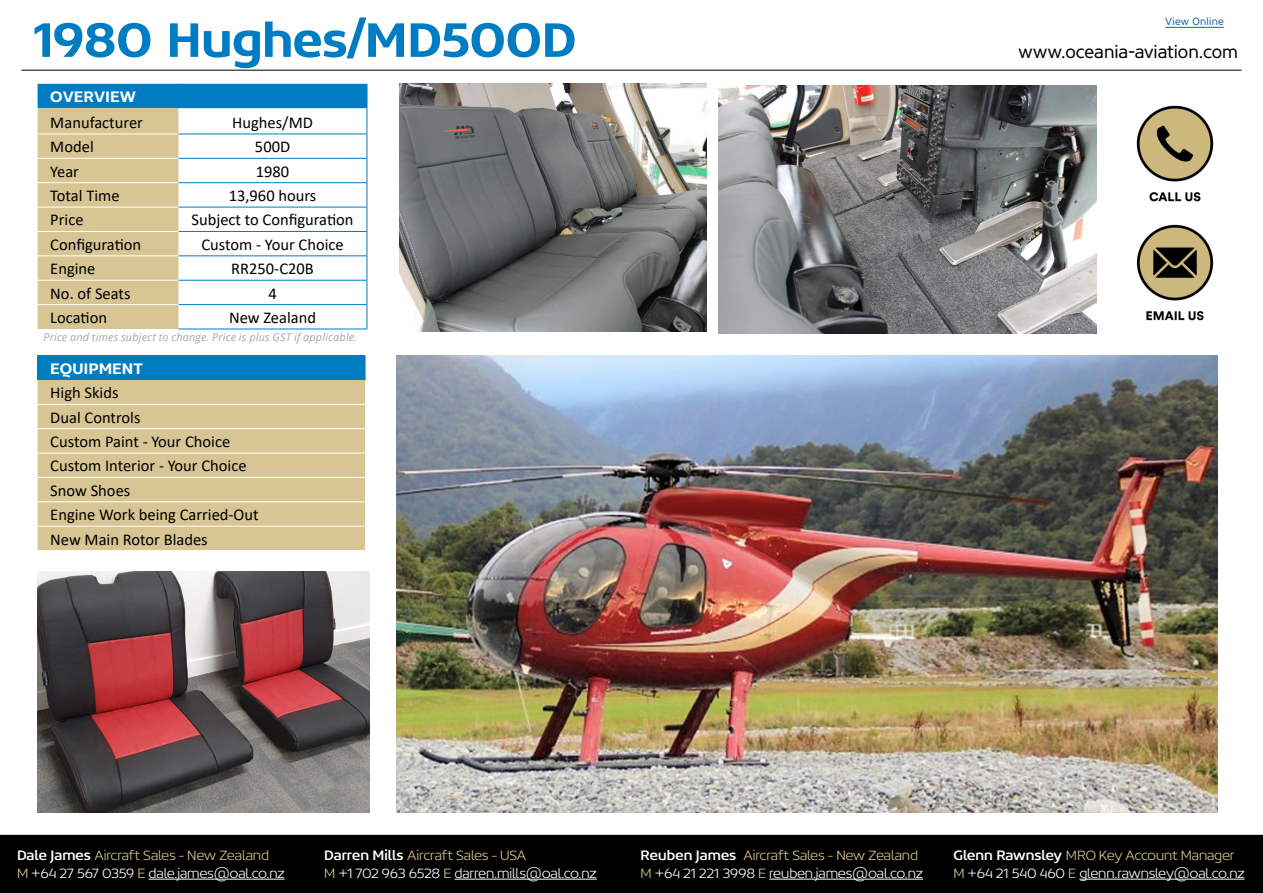
<style>
.page{position:relative;width:1263px;height:893px;background:#fff}
.page>*{position:absolute;margin:0;border:0;box-sizing:border-box;transform-origin:0 0}
.t1{font:500 52.5px "Concord";letter-spacing:-.015em;color:#007cc3}
.t2{font:18px "Core Sans N45";letter-spacing:-.005em;color:#000101}
.t3{font:16.5px/24.3px "Calibri";color:#000}
.t4{font:500 16.5px "Concord";color:#fff}
.t5{font:200 15px/18px "Concord";letter-spacing:-.005em;color:#fff}
.t6{font:italic 10.8px "Open Sans";letter-spacing:.015em;color:#a5a5a5}
.t7{font:10.5px "Core Sans N45";letter-spacing:.015em;color:#215e9e}
.s1{font-weight:400}
.s2{color:#d7c693}
</style>
<div class="page">
<div style="left:38px;top:356px;width:327px;height:24px;background:#007cc3"></div>
<div style="left:38px;top:380px;width:327px;height:170px;background:#d7c693"></div>
<hr style="left:364px;top:356px;width:2px;height:24px;background:#007cc3">
<hr style="left:38px;top:404px;width:327px;height:1px;background:#fff">
<hr style="left:38px;top:428px;width:327px;height:1px;background:#fff">
<hr style="left:38px;top:453px;width:327px;height:1px;background:#fff">
<hr style="left:38px;top:477px;width:327px;height:1px;background:#fff">
<hr style="left:38px;top:502px;width:327px;height:1px;background:#fff">
<hr style="left:38px;top:526px;width:327px;height:1px;background:#fff">
<svg style="left:38px;top:84px;width:330px;height:245px"></svg>
<hr style="left:178px;top:329px;width:189px;height:1px;background:#007cc3">
<hr style="left:38px;top:134px;width:140px;height:1px;background:#fff">
<hr style="left:38px;top:158px;width:140px;height:1px;background:#fff">
<hr style="left:38px;top:182px;width:140px;height:1px;background:#fff">
<hr style="left:38px;top:207px;width:140px;height:1px;background:#fff">
<hr style="left:38px;top:231px;width:140px;height:1px;background:#fff">
<hr style="left:38px;top:256px;width:140px;height:1px;background:#fff">
<hr style="left:38px;top:280px;width:140px;height:1px;background:#fff">
<hr style="left:38px;top:304px;width:140px;height:1px;background:#fff">
<img style="left:1136px;top:224px;width:78px;height:97px">
<img style="left:1136px;top:105px;width:78px;height:97px">
<hr style="left:1165px;top:27px;width:59px;height:1px;background:#215e9e">
<img style="left:397px;top:356px;width:820px;height:456px">
<img style="left:399px;top:84px;width:308px;height:248px">
<img style="left:719px;top:85px;width:377px;height:248px">
<img style="left:38px;top:572px;width:332px;height:240px">
<hr style="left:21px;top:70px;width:1221px;height:1px;background:#000">
<div style="left:0;top:835px;width:1263px;height:58px;background:#000"></div>
<hr style="left:1079px;top:879px;width:165px;height:1px;background:#fff">
<hr style="left:149px;top:879px;width:136px;height:1px;background:#fff">
<hr style="left:454px;top:879px;width:143px;height:1px;background:#fff">
<hr style="left:769px;top:879px;width:154px;height:1px;background:#fff">
<h1 class="t1" style="left:33px;top:8px;width:544px">1980 Hughes/MD500D</h1>
<p class="t4" style="left:50px;top:87px;width:87px">OVERVIEW</p>
<p class="t3" style="left:50px;top:110px;width:94px">Manufacturer</p>
<p class="t3" style="left:232px;top:110px;width:82px">Hughes/MD</p>
<p class="t3" style="left:50px;top:134px;width:45px">Model</p>
<p class="t3" style="left:255px;top:134px;width:37px">500D</p>
<p class="t3" style="left:50px;top:159px;width:30px">Year</p>
<p class="t3" style="left:256px;top:159px;width:35px">1980</p>
<p class="t3" style="left:50px;top:183px;width:71px">Total Time</p>
<p class="t3" style="left:229px;top:183px;width:89px">13,960 hours</p>
<p class="t3" style="left:50px;top:207px;width:35px">Price</p>
<p class="t3" style="left:192px;top:207px;width:164px">Subject to Configuration</p>
<p class="t3" style="left:50px;top:232px;width:92px">Configuration</p>
<p class="t3" style="left:201px;top:232px;width:144px">Custom - Your Choice</p>
<p class="t3" style="left:50px;top:256px;width:47px">Engine</p>
<p class="t3" style="left:231px;top:256px;width:84px">RR250-C20B</p>
<p class="t3" style="left:50px;top:281px;width:82px">No. of Seats</p>
<p class="t3" style="left:268px;top:281px;width:10px">4</p>
<p class="t3" style="left:50px;top:305px;width:58px">Location</p>
<p class="t3" style="left:229px;top:305px;width:88px">New Zealand</p>
<p class="t6" style="left:43px;top:330px;width:315px">Price and times subject to change. Price is plus GST if applicable.</p>
<p class="t4" style="left:50px;top:358px;width:94px">EQUIPMENT</p>
<p class="t3" style="left:50px;top:380px;width:210px">High Skids<br>Dual Controls<br>Custom Paint - Your Choice<br>Custom Interior - Your Choice<br>Snow Shoes<br>Engine Work being Carried-Out<br>New Main Rotor Blades</p>
<p class="t7" style="left:1165px;top:15px;width:60px">View Online</p>
<p class="t2" style="left:1018px;top:40px;width:221px">www.oceania-aviation.com</p>
<p class="t5" style="left:17px;top:846px;width:269px"><span class="s1">Dale James</span> <span class="s2">Aircraft Sales - New Zealand<br>M</span> +64 27 567 0359 <span class="s2">E</span> dale.james@oal.co.nz</p>
<p class="t5" style="left:324px;top:846px;width:274px"><span class="s1">Darren Mills</span> <span class="s2">Aircraft Sales - USA<br>M</span> +1 702 963 6528 <span class="s2">E</span> darren.mills@oal.co.nz</p>
<p class="t5" style="left:641px;top:846px;width:284px"><span class="s1">Reuben James</span> <span class="s2">Aircraft Sales - New Zealand<br>M</span> +64 21 221 3998 <span class="s2">E</span> reuben.james@oal.co.nz</p>
<p class="t5" style="left:953px;top:846px;width:293px"><span class="s1">Glenn Rawnsley</span> <span class="s2">MRO Key Account Manager<br>M</span> +64 21 540 460 <span class="s2">E</span> glenn.rawnsley@oal.co.nz</p>
</div>
